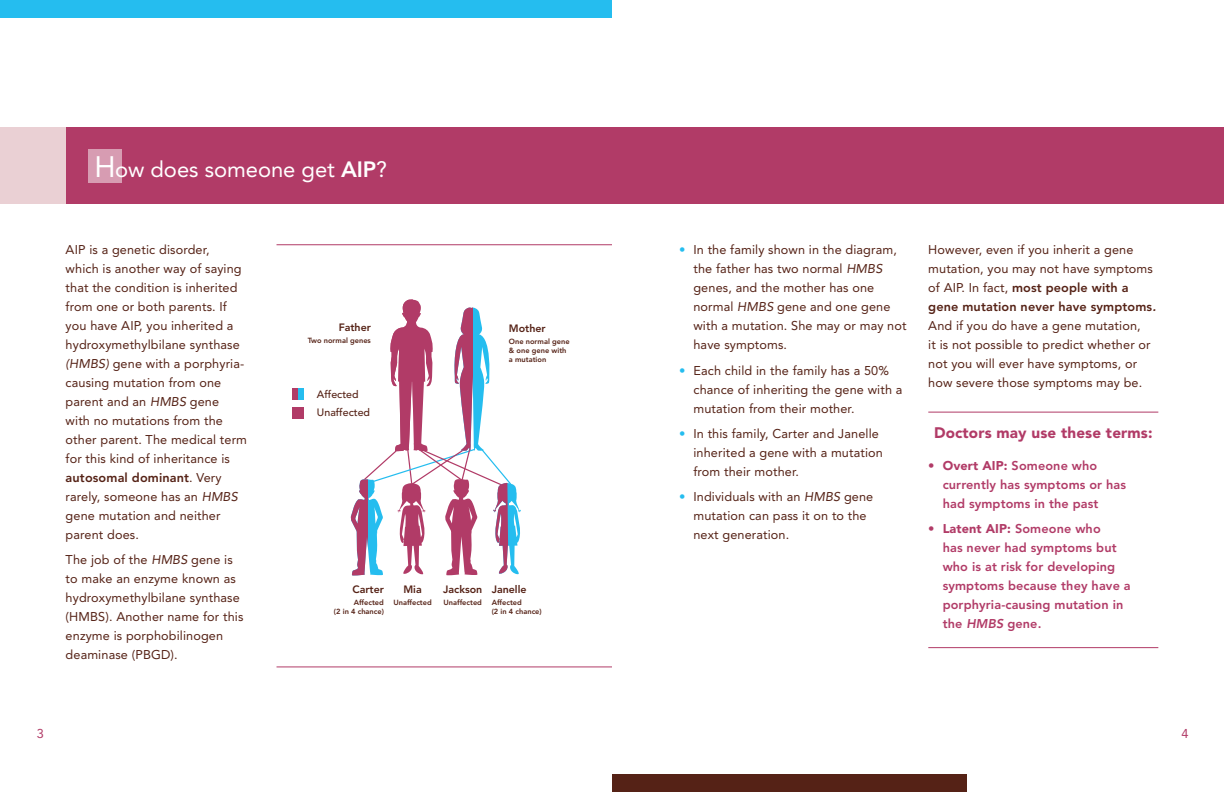
<style>
.page{position:relative;width:1224px;height:792px;background:#fff}
.page>*{position:absolute;margin:0;border:0;box-sizing:border-box;transform-origin:0 0}
.t1{font:22px "Avenir LT Std";letter-spacing:-.005em;color:#fff}
.t2{font:900 15.2px "Avenir LT Std";letter-spacing:.01em;color:#b13b67}
.t3{font:12.8px "Avenir LT Std";color:#b13b67}
.t4{font:12.7px/19px "Avenir LT Std";letter-spacing:.01em;color:#552216}
.t5{font:800 12.7px/19px "Avenir LT Std";letter-spacing:.01em;color:#b13b67}
.t6{font:800 10.6px "Avenir LT Std";color:#552216}
.t7{font:500 10.6px/17.7px "Avenir LT Std";color:#552216}
.t8{font:800 7.4px/8.9px "Avenir LT Std";color:#552216}
.s1{font-size:29.4px}
.s2{font-weight:800}
.s3{font-style:italic}
.s4{color:#25bdef}
.s5{font-weight:800;font-style:italic}
.s6{font-weight:900}
</style>
<div class="page">
<div style="left:612px;top:128px;width:612px;height:76px;background:#b13b67"></div>
<div style="left:66px;top:128px;width:546px;height:76px;background:#b13b67"></div>
<div style="left:88px;top:149px;width:34px;height:34px;background:#d79cb2"></div>
<div style="left:0;top:128px;width:66px;height:76px;background:#ead0d4"></div>
<hr style="left:928px;top:412px;width:230px;height:1px;background:#b13b67">
<hr style="left:928px;top:647px;width:230px;height:1px;background:#b13b67">
<hr style="left:277px;top:244px;width:335px;height:1px;background:#b13b67">
<hr style="left:277px;top:667px;width:335px;height:1px;background:#b13b67">
<div style="left:292px;top:407px;width:12px;height:12px;background:#b13b67"></div>
<div style="left:292px;top:388px;width:12px;height:12px;background:#25bdef"></div>
<div style="left:292px;top:388px;width:6px;height:12px;background:#b13b67"></div>
<svg style="left:351px;top:299px;width:170px;height:277px"></svg>
<div style="left:0;top:0;width:612px;height:18px;background:#25bdef"></div>
<div style="left:612px;top:775px;width:355px;height:17px;background:#552216"></div>
<h1 class="t1" style="left:94px;top:157px;width:294px"><span class="s1">H</span>ow does someone get <span class="s2">AIP</span>?</h1>
<p class="t4" style="left:66px;top:240px;width:183px">AIP is a genetic disorder,<br>which is another way of saying that the condition is inherited from one or both parents. If you have AIP, you inherited a hydroxymethylbilane synthase <span class="s3">(HMBS)</span> gene with a porphyria&shy;causing mutation from one parent and an <span class="s3">HMBS</span> gene<br>with no mutations from the other parent. The medical term for this kind of inheritance is <span class="s2">autosomal dominant</span>. Very rarely, someone has an <span class="s3">HMBS </span>gene mutation and neither parent does.</p>
<p class="t4" style="left:66px;top:551px;width:179px">The job of the <span class="s3">HMBS</span> gene is to make an enzyme known as hydroxymethylbilane synthase (HMBS). Another name for this enzyme is porphobilinogen deaminase (PBGD).</p>
<p class="t6" style="left:339px;top:321px;width:34px">Father</p>
<p class="t8" style="left:308px;top:336px;width:65px">Two normal genes</p>
<p class="t7" style="left:317px;top:386px;width:55px">Affected<br>Unaffected</p>
<p class="t6" style="left:509px;top:322px;width:38px">Mother</p>
<p class="t8" style="left:509px;top:337px;width:62px">One normal gene &amp; one gene with a mutation</p>
<p class="t6" style="left:352px;top:583px;width:33px">Carter</p>
<p class="t8" style="left:334px;top:598px;width:51px;text-align:right">Affected<br>(2 in 4 chance)</p>
<p class="t6" style="left:403px;top:583px;width:20px">Mia</p>
<p class="t8" style="left:393px;top:598px;width:40px">Unaffected</p>
<p class="t6" style="left:443px;top:583px;width:41px">Jackson</p>
<p class="t8" style="left:444px;top:598px;width:40px">Unaffected</p>
<p class="t6" style="left:492px;top:583px;width:36px">Janelle</p>
<p class="t8" style="left:492px;top:598px;width:51px">Affected<br>(2 in 4 chance)</p>
<p class="t4" style="left:693px;top:240px;width:215px;text-indent:-14px"><span class="s4">•</span> In the family shown in the diagram, the father has two normal <span class="s3">HMBS </span>genes, and the mother has one normal <span class="s3">HMBS</span> gene and one gene with a mutation. She may or may not have symptoms.</p>
<p class="t4" style="left:693px;top:361px;width:210px;text-indent:-14px"><span class="s4">•</span> Each child in the family has a 50% chance of inheriting the gene with a mutation from their mother.</p>
<p class="t4" style="left:693px;top:424px;width:191px;text-indent:-14px"><span class="s4">•</span> In this family, Carter and Janelle inherited a gene with a mutation from their mother.</p>
<p class="t4" style="left:693px;top:488px;width:181px;text-indent:-14px"><span class="s4">•</span> Individuals with an <span class="s3">HMBS</span> gene mutation can pass it on to the next generation.</p>
<p class="t4" style="left:928px;top:240px;width:229px">However, even if you inherit a gene mutation, you may not have symptoms of AIP. In fact, <span class="s2">most people with a gene mutation never have symptoms</span><span class="s5">.<br></span>And if you do have a gene mutation,<br>it is not possible to predict whether or not you will ever have symptoms, or how severe those symptoms may be.</p>
<p class="t2" style="left:934px;top:423px;width:220px">Doctors may use these terms:</p>
<p class="t5" style="left:943px;top:456px;width:185px;text-indent:-14px">• <span class="s6">Overt AIP:</span> Someone who currently has symptoms or has had symptoms in the past</p>
<p class="t5" style="left:943px;top:519px;width:190px;text-indent:-14px">• <span class="s6">Latent AIP:</span> Someone who<br>has never had symptoms but who is at risk for developing symptoms because they have a porphyria-causing mutation in the <span class="s3">HMBS</span> gene.</p>
<p class="t3" style="left:37px;top:727px;width:9px">3</p>
<p class="t3" style="left:1182px;top:727px;width:9px">4</p>
</div>
